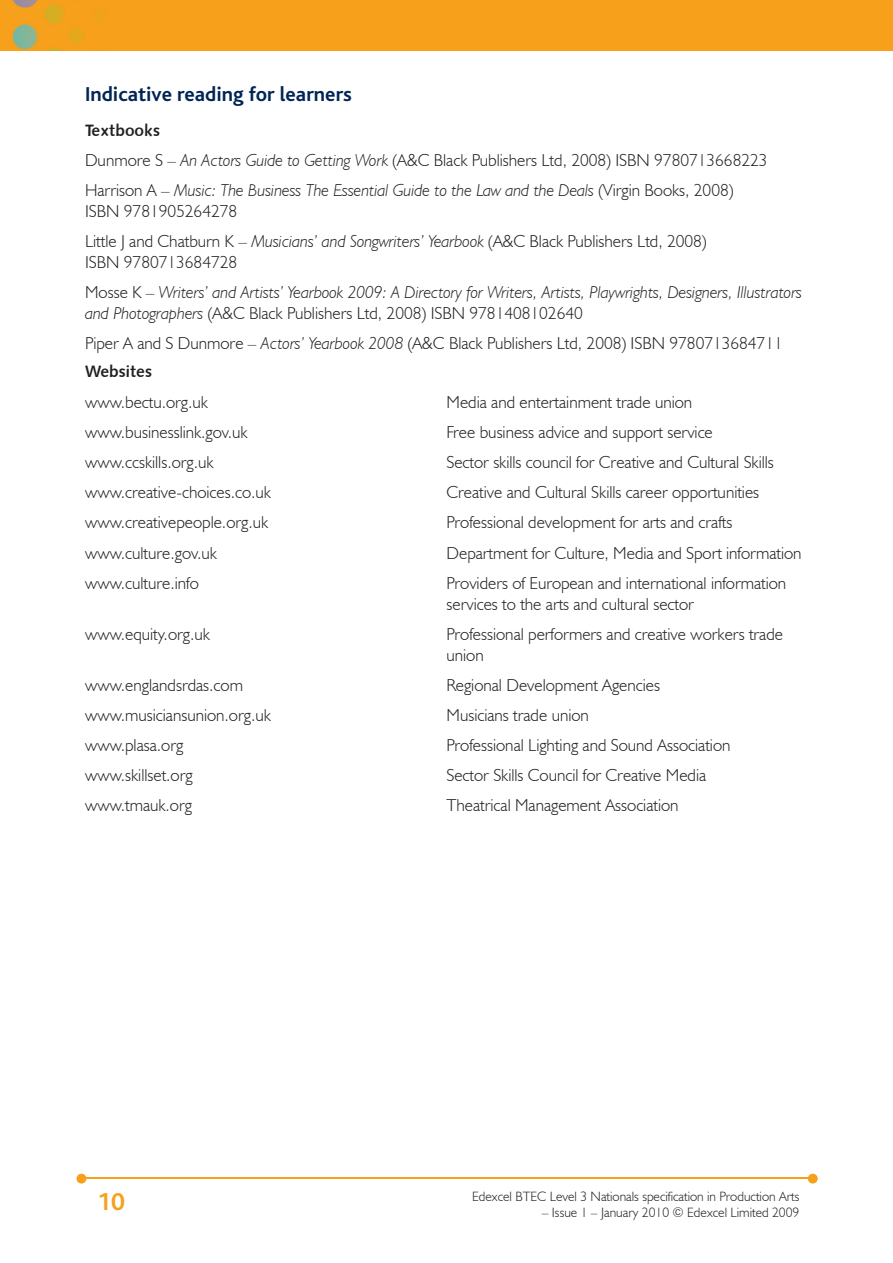
<style>
.page{position:relative;width:893px;height:1263px;background:#fff}
.page>*{position:absolute;margin:0;border:0;box-sizing:border-box;transform-origin:0 0}
.t1{font:700 25.5px "Bliss";color:#f6a01b}
.t2{font:700 21px "Bliss";color:#002556}
.t3{font:300 17.25px/30px "Humanist 521 BT";color:#231f20}
.t4{font:italic 300 17.25px/30px "Humanist 521 BT";color:#231f20}
.t5{font:16.5px "Humanist 531 BT Bold A";color:#231f20}
.t6{font:300 13.5px "Humanist 521 BT";color:#231f20}
.s1{font-style:italic}
.s2{font-style:normal}
</style>
<div class="page">
<div style="left:0;top:0;width:893px;height:51px;background:#f6a01b"></div>
<hr style="left:82px;top:1178px;width:728px;height:1px;background:#f6a01b">
<svg style="left:808px;top:1174px;width:10px;height:9px"></svg>
<svg style="left:77px;top:1174px;width:9px;height:9px"></svg>
<p class="t2" style="left:85px;top:83px;width:268px">Indicative reading for learners</p>
<p class="t5" style="left:85px;top:120px;width:77px">Textbooks</p>
<p class="t3" style="left:85px;top:144px;width:684px">Dunmore S – <span class="s1">An Actors Guide to Getting Work</span> (A&amp;C Black Publishers Ltd, 2008) ISBN 9780713668223<br>Harrison A – <span class="s1">Music: The Business The Essential Guide to the Law and the Deals</span> (Virgin Books, 2008)</p>
<p class="t3" style="left:85px;top:195px;width:623px">ISBN 9781905264278<br>Little J and Chatburn K – <span class="s1">Musicians’ and Songwriters’ Yearbook</span> (A&amp;C Black Publishers Ltd, 2008)</p>
<p class="t4" style="left:85px;top:247px;width:719px"><span class="s2">ISBN 9780713684728<br>Mosse K –</span> Writers’ and Artists’ Yearbook 2009: A Directory for Writers, Artists, Playwrights, Designers, Illustrators</p>
<p class="t3" style="left:85px;top:297px;width:699px"><span class="s1">and Photographers</span> (A&amp;C Black Publishers Ltd, 2008) ISBN 9781408102640<br>Piper A and S Dunmore – <span class="s1">Actors’ Yearbook 2008</span> (A&amp;C Black Publishers Ltd, 2008) ISBN 9780713684711</p>
<p class="t5" style="left:85px;top:361px;width:69px">Websites</p>
<p class="t3" style="left:85px;top:387px;width:124px">www.bectu.org.uk</p>
<p class="t3" style="left:446px;top:387px;width:247px">Media and entertainment trade union</p>
<p class="t3" style="left:85px;top:417px;width:164px">www.businesslink.gov.uk</p>
<p class="t3" style="left:446px;top:417px;width:268px">Free business advice and support service</p>
<p class="t3" style="left:85px;top:447px;width:130px">www.ccskills.org.uk</p>
<p class="t3" style="left:446px;top:447px;width:329px">Sector skills council for Creative and Cultural Skills</p>
<p class="t3" style="left:85px;top:477px;width:187px">www.creative-choices.co.uk</p>
<p class="t3" style="left:446px;top:477px;width:314px">Creative and Cultural Skills career opportunities</p>
<p class="t3" style="left:85px;top:507px;width:185px">www.creativepeople.org.uk</p>
<p class="t3" style="left:446px;top:507px;width:287px">Professional development for arts and crafts</p>
<p class="t3" style="left:85px;top:537px;width:133px">www.culture.gov.uk</p>
<p class="t3" style="left:446px;top:537px;width:357px">Department for Culture, Media and Sport information</p>
<p class="t3" style="left:85px;top:567px;width:115px">www.culture.info</p>
<p class="t3" style="left:446px;top:572px;width:341px;line-height:21px">Providers of European and international information services to the arts and cultural sector</p>
<p class="t3" style="left:85px;top:619px;width:126px">www.equity.org.uk</p>
<p class="t3" style="left:446px;top:623px;width:338px;line-height:21px">Professional performers and creative workers trade union</p>
<p class="t3" style="left:85px;top:670px;width:159px">www.englandsrdas.com</p>
<p class="t3" style="left:446px;top:670px;width:215px">Regional Development Agencies</p>
<p class="t3" style="left:85px;top:700px;width:187px">www.musiciansunion.org.uk</p>
<p class="t3" style="left:446px;top:700px;width:144px">Musicians trade union</p>
<p class="t3" style="left:85px;top:730px;width:100px">www.plasa.org</p>
<p class="t3" style="left:446px;top:730px;width:286px">Professional Lighting and Sound Association</p>
<p class="t3" style="left:85px;top:760px;width:109px">www.skillset.org</p>
<p class="t3" style="left:446px;top:760px;width:261px">Sector Skills Council for Creative Media</p>
<p class="t3" style="left:85px;top:790px;width:108px">www.tmauk.org</p>
<p class="t3" style="left:446px;top:790px;width:234px">Theatrical Management Association</p>
<h1 class="t1" style="left:97px;top:1189px;width:29px">10</h1>
<p class="t6" style="left:472px;top:1188px;width:329px">Edexcel BTEC Level 3 Nationals specification in Production Arts</p>
<p class="t6" style="left:542px;top:1204px;width:259px">– Issue 1 – January 2010 © Edexcel Limited 2009</p>
</div>
